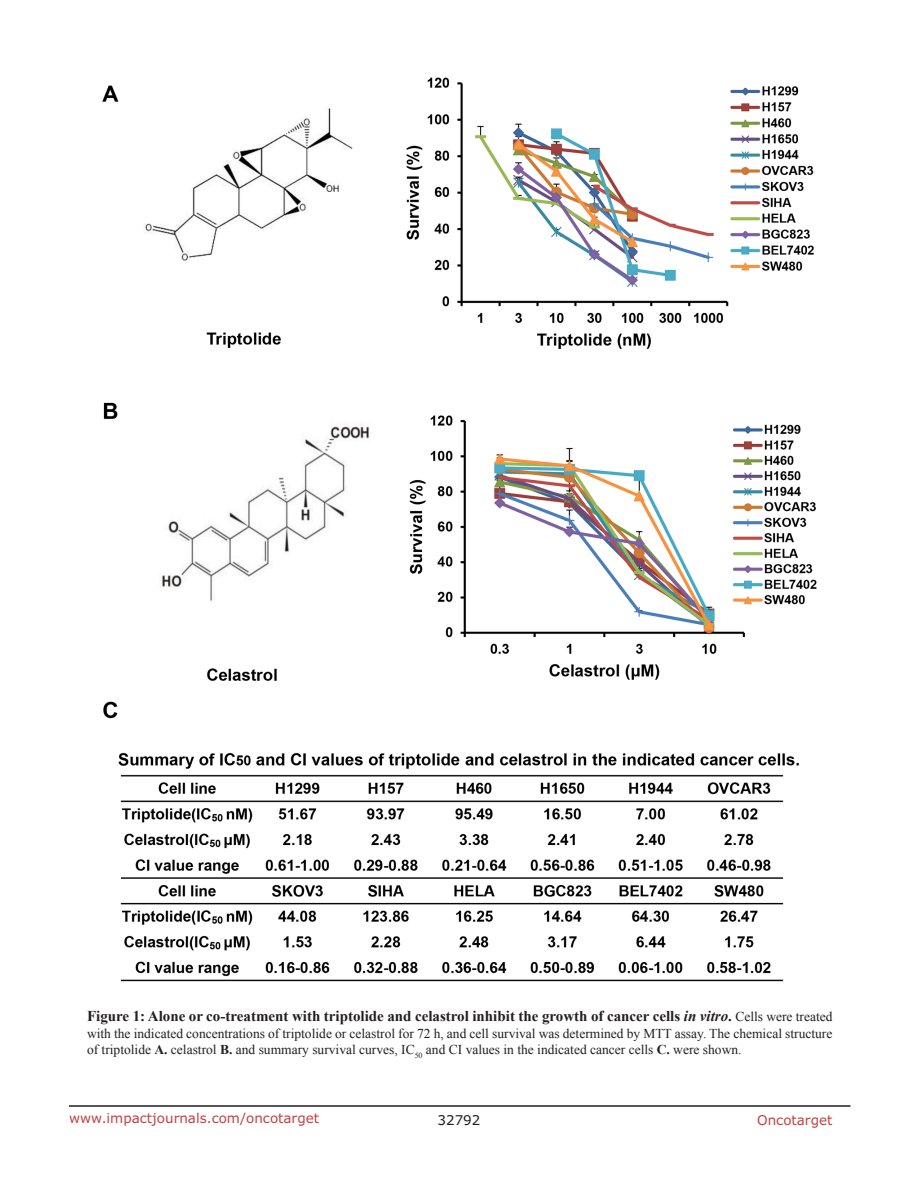
<style>
.page{position:relative;width:918px;height:1188px;background:#fff}
.page>*{position:absolute;margin:0;border:0;box-sizing:border-box;transform-origin:0 0}
.FigureText{font:700 15px "Times New Roman";color:#231f20}
.FigureText-2{font:13.5px/16.2px "Times New Roman";color:#231f20}
.t1{font:13.5px "Verdana";color:#c24141}
.t2{font:13.5px "Verdana";color:#231f20}
.s1{font-style:italic}
.s2{font-weight:400;font-size:13.5px}
.s3{font-weight:700}
</style>
<div class="page">
<hr style="left:69px;top:1105px;width:781px;height:2px;background:#231f20">
<img style="left:102px;top:77px;width:715px;height:905px">
<p class="FigureText" style="left:87px;top:1006px;width:747px">Figure 1: Alone or co-treatment with triptolide and celastrol inhibit the growth of cancer cells <span class="s1">in vitro</span>. <span class="s2">Cells were treated</span></p>
<p class="FigureText-2" style="left:87px;top:1025px;width:747px">with the indicated concentrations of triptolide or celastrol for 72 h, and cell survival was determined by MTT assay. The chemical structure of triptolide <span class="s3">A.</span> celastrol <span class="s3">B.</span> and summary survival curves, IC<sub>50</sub> and CI values in the indicated cancer cells <span class="s3">C.</span> were shown.</p>
<p class="t1" style="left:69px;top:1110px;width:252px">www.impactjournals.com/oncotarget</p>
<p class="t2" style="left:438px;top:1111px;width:44px">32792</p>
<p class="t1" style="left:757px;top:1111px;width:77px">Oncotarget</p>
</div>
